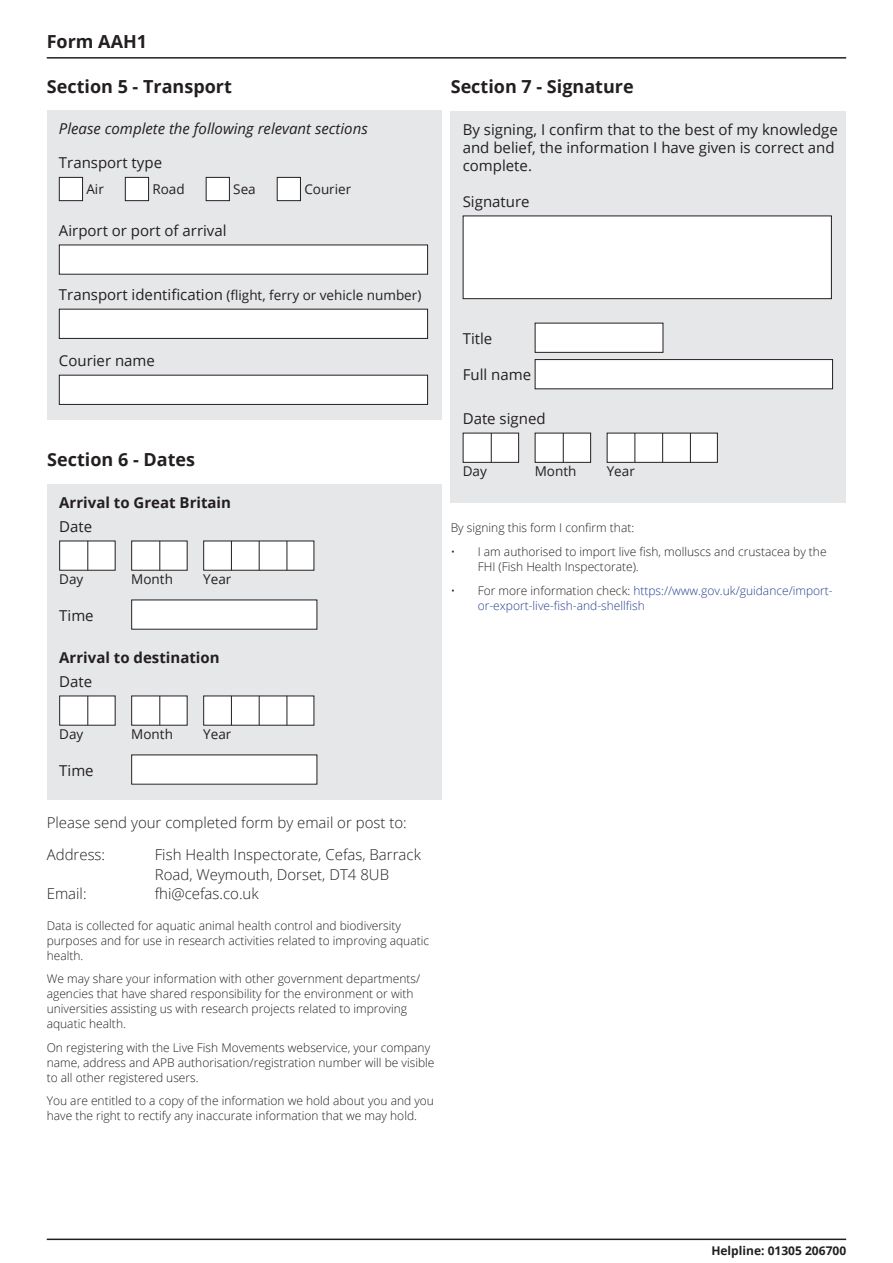
<style>
.page{position:relative;width:893px;height:1263px;background:#fff}
.page>*{position:absolute;margin:0;border:0;box-sizing:border-box;transform-origin:0 0}
.t1{font:700 18px "Open Sans";color:#231f20}
.t2{font:15px/18px "Open Sans";color:#231f20}
.t3{font:300 15px/32.2px "Open Sans";color:#231f20}
.t4{font:italic 15px "Open Sans";color:#231f20}
.t5{font:700 15px "Open Sans";color:#231f20}
.t6{font:13.5px "Open Sans";color:#231f20}
.t7{font:300 12px/15px "Open Sans";color:#231f20}
.t8{font:300 12px/15px "Open Sans";color:#253f8e}
.t9{font:700 12px "Open Sans";color:#231f20}
.s1{font-size:15px}
.s2{color:#231f20}
</style>
<div class="page">
<hr style="left:47px;top:57px;width:799px;height:2px;background:#231f20">
<hr style="left:47px;top:1238px;width:799px;height:2px;background:#231f20">
<div style="left:47px;top:111px;width:395px;height:309px;background:#e6e7e9"></div>
<div style="left:59px;top:177px;width:24px;height:24px;background:#fff"></div>
<div style="left:59px;top:177px;width:24px;height:24px;border:1px solid #231f20"></div>
<div style="left:125px;top:177px;width:24px;height:24px;background:#fff"></div>
<div style="left:125px;top:177px;width:24px;height:24px;border:1px solid #231f20"></div>
<div style="left:206px;top:177px;width:23px;height:24px;background:#fff"></div>
<div style="left:206px;top:177px;width:24px;height:24px;border:1px solid #231f20"></div>
<div style="left:277px;top:177px;width:23px;height:24px;background:#fff"></div>
<div style="left:277px;top:177px;width:24px;height:24px;border:1px solid #231f20"></div>
<div style="left:59px;top:245px;width:369px;height:29px;background:#fff"></div>
<div style="left:59px;top:309px;width:369px;height:29px;background:#fff"></div>
<div style="left:59px;top:309px;width:369px;height:30px;border:1px solid #231f20"></div>
<div style="left:59px;top:375px;width:369px;height:29px;background:#fff"></div>
<div style="left:59px;top:375px;width:369px;height:30px;border:1px solid #231f20"></div>
<div style="left:47px;top:484px;width:395px;height:315px;background:#e6e7e9"></div>
<div style="left:60px;top:541px;width:55px;height:29px;background:#fff"></div>
<div style="left:59px;top:541px;width:57px;height:30px;border:1px solid #231f20"></div>
<svg style="left:87px;top:541px;width:1px;height:29px"></svg>
<div style="left:132px;top:541px;width:55px;height:29px;background:#fff"></div>
<div style="left:131px;top:541px;width:57px;height:30px;border:1px solid #231f20"></div>
<svg style="left:159px;top:541px;width:1px;height:29px"></svg>
<div style="left:204px;top:541px;width:110px;height:29px;background:#fff"></div>
<div style="left:203px;top:541px;width:111px;height:30px;border:1px solid #231f20"></div>
<svg style="left:231px;top:541px;width:1px;height:29px"></svg>
<svg style="left:259px;top:541px;width:1px;height:29px"></svg>
<svg style="left:287px;top:541px;width:1px;height:29px"></svg>
<div style="left:132px;top:600px;width:185px;height:29px;background:#fff"></div>
<div style="left:60px;top:696px;width:55px;height:29px;background:#fff"></div>
<svg style="left:87px;top:696px;width:1px;height:29px"></svg>
<div style="left:132px;top:696px;width:55px;height:29px;background:#fff"></div>
<svg style="left:159px;top:696px;width:1px;height:29px"></svg>
<div style="left:204px;top:696px;width:110px;height:29px;background:#fff"></div>
<svg style="left:231px;top:696px;width:1px;height:29px"></svg>
<svg style="left:259px;top:696px;width:1px;height:29px"></svg>
<svg style="left:287px;top:696px;width:1px;height:29px"></svg>
<div style="left:132px;top:755px;width:185px;height:29px;background:#fff"></div>
<div style="left:451px;top:111px;width:395px;height:392px;background:#e6e7e9"></div>
<div style="left:463px;top:216px;width:368px;height:83px;background:#fff"></div>
<div style="left:463px;top:216px;width:369px;height:83px;border:1px solid #231f20"></div>
<div style="left:535px;top:323px;width:128px;height:29px;background:#fff"></div>
<div style="left:535px;top:323px;width:128px;height:30px;border:1px solid #231f20"></div>
<div style="left:535px;top:360px;width:298px;height:29px;background:#fff"></div>
<div style="left:535px;top:359px;width:298px;height:30px;border:1px solid #231f20"></div>
<div style="left:463px;top:433px;width:56px;height:29px;background:#fff"></div>
<div style="left:463px;top:433px;width:56px;height:30px;border:1px solid #231f20"></div>
<svg style="left:491px;top:433px;width:1px;height:29px"></svg>
<div style="left:535px;top:433px;width:56px;height:29px;background:#fff"></div>
<div style="left:535px;top:433px;width:56px;height:30px;border:1px solid #231f20"></div>
<svg style="left:563px;top:433px;width:1px;height:29px"></svg>
<div style="left:607px;top:433px;width:110px;height:29px;background:#fff"></div>
<div style="left:607px;top:433px;width:111px;height:30px;border:1px solid #231f20"></div>
<svg style="left:634px;top:433px;width:1px;height:29px"></svg>
<svg style="left:662px;top:433px;width:1px;height:29px"></svg>
<svg style="left:690px;top:433px;width:1px;height:29px"></svg>
<h1 class="t1" style="left:47px;top:29px;width:102px">Form AAH1</h1>
<h1 class="t1" style="left:47px;top:73px;width:186px">Section 5 - Transport</h1>
<p class="t4" style="left:59px;top:118px;width:310px">Please complete the following relevant sections</p>
<p class="t2" style="left:59px;top:153px;width:105px">Transport type</p>
<p class="t6" style="left:86px;top:179px;width:19px">Air</p>
<p class="t6" style="left:152px;top:179px;width:34px">Road</p>
<p class="t6" style="left:233px;top:179px;width:24px">Sea</p>
<p class="t6" style="left:304px;top:179px;width:48px">Courier</p>
<p class="t2" style="left:59px;top:221px;width:169px">Airport or port of arrival</p>
<h1 class="t1" style="left:451px;top:73px;width:184px">Section 7 - Signature</h1>
<p class="t2" style="left:463px;top:120px;width:377px">By signing, I confirm that to the best of my knowledge and belief, the information I have given is correct and complete.</p>
<p class="t2" style="left:463px;top:192px;width:68px">Signature</p>
<p class="t6" style="left:59px;top:286px;width:364px"><span class="s1">Transport identification</span> (flight, ferry or vehicle number)</p>
<p class="t2" style="left:59px;top:351px;width:98px">Courier name</p>
<h1 class="t1" style="left:47px;top:446px;width:149px">Section 6 - Dates</h1>
<p class="t5" style="left:59px;top:492px;width:173px">Arrival to Great Britain</p>
<p class="t2" style="left:59px;top:517px;width:34px">Date</p>
<p class="t6" style="left:59px;top:570px;width:26px">Day</p>
<p class="t6" style="left:131px;top:570px;width:43px">Month</p>
<p class="t6" style="left:203px;top:570px;width:30px">Year</p>
<p class="t2" style="left:59px;top:606px;width:36px">Time</p>
<p class="t5" style="left:59px;top:646px;width:162px">Arrival to destination</p>
<p class="t2" style="left:59px;top:672px;width:34px">Date</p>
<p class="t6" style="left:59px;top:725px;width:26px">Day</p>
<p class="t6" style="left:131px;top:725px;width:43px">Month</p>
<p class="t6" style="left:203px;top:725px;width:30px">Year</p>
<p class="t2" style="left:59px;top:761px;width:36px">Time</p>
<p class="t3" style="left:47px;top:806px;width:362px">Please send your completed form by email or post to:<br>Address:</p>
<p class="t3" style="left:155px;top:845px;width:268px;line-height:19.5px">Fish Health Inspectorate, Cefas, Barrack<br>Road, Weymouth, Dorset, DT4 8UB</p>
<p class="t3" style="left:47px;top:877px;width:41px">Email:</p>
<p class="t3" style="left:155px;top:877px;width:105px">fhi@cefas.co.uk</p>
<p class="t7" style="left:47px;top:918px;width:384px">Data is collected for aquatic animal health control and biodiversity purposes and for use in research activities related to improving aquatic health.</p>
<p class="t7" style="left:47px;top:971px;width:375px">We may share your information with other government departments/ agencies that have shared responsibility for the environment or with universities assisting us with research projects related to improving aquatic health.</p>
<p class="t7" style="left:47px;top:1040px;width:389px">On registering with the Live Fish Movements webservice, your company name, address and APB authorisation/registration number will be visible to all other registered users.</p>
<p class="t7" style="left:47px;top:1093px;width:389px">You are entitled to a copy of the information we hold about you and you have the right to rectify any inaccurate information that we may hold.</p>
<p class="t2" style="left:463px;top:329px;width:31px">Title</p>
<p class="t2" style="left:463px;top:365px;width:70px">Full name</p>
<p class="t2" style="left:463px;top:409px;width:84px">Date signed</p>
<p class="t6" style="left:463px;top:462px;width:26px">Day</p>
<p class="t6" style="left:535px;top:462px;width:43px">Month</p>
<p class="t6" style="left:607px;top:462px;width:30px">Year</p>
<p class="t7" style="left:451px;top:520px;width:185px">By signing this form I confirm that:</p>
<p class="t7" style="left:478px;top:544px;width:350px;text-indent:-27px">• I am authorised to import live fish, molluscs and crustacea by the<br>FHI (Fish Health Inspectorate).</p>
<p class="t8" style="left:478px;top:583px;width:357px;text-indent:-27px"><span class="s2">• For more information check:</span> https://www.gov.uk/guidance/import&shy;or-export-live-fish-and-shellfish</p>
<p class="t9" style="left:711px;top:1242px;width:136px">Helpline: 01305 206700</p>
</div>
